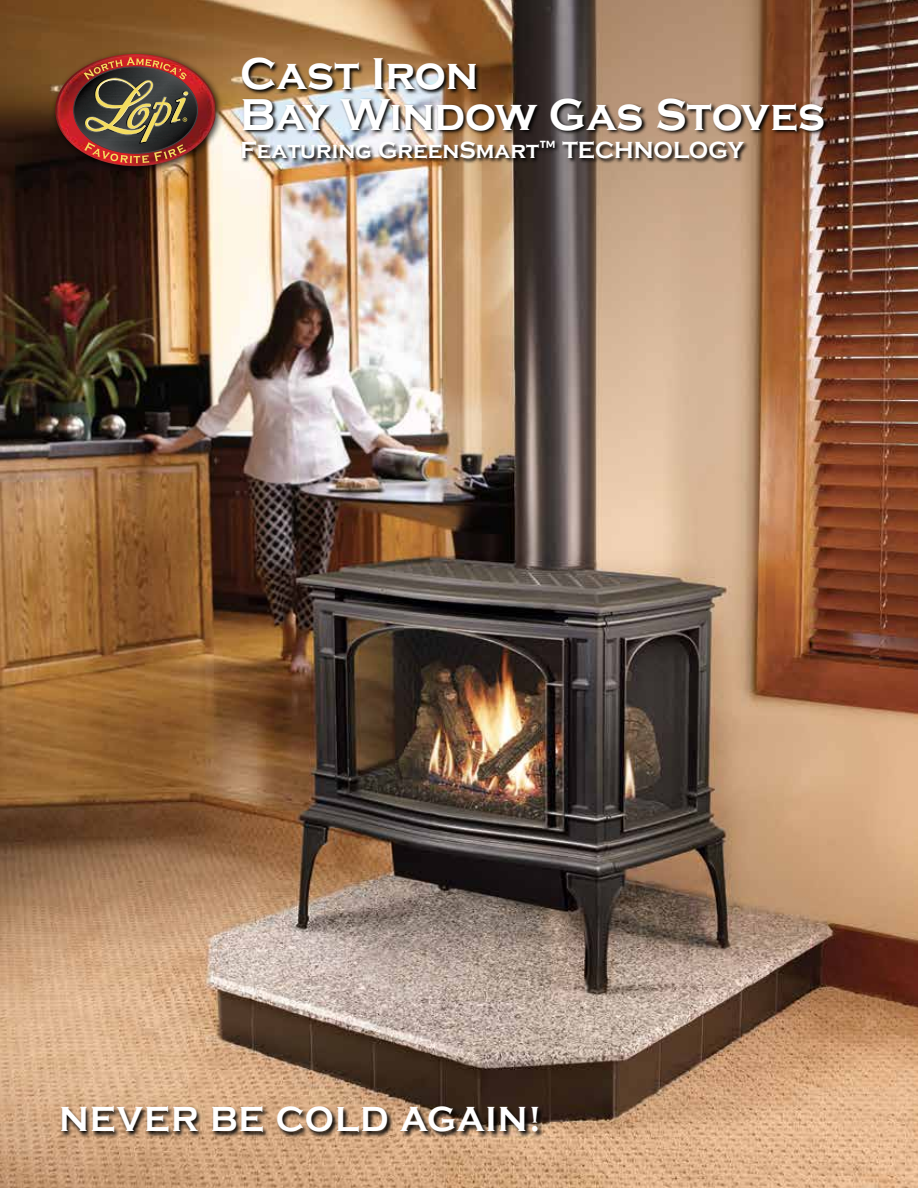
<style>
.page{position:relative;width:918px;height:1188px;background:#fff}
.page>*{position:absolute;margin:0;border:0;box-sizing:border-box;transform-origin:0 0}
.t1{font:700 45.9px/40.2px "Copperplate Gothic";color:#fff;scale:.95 1}
.t2{font:700 35.85px "Copperplate Gothic";letter-spacing:.03em;color:#fff;scale:.95 1}
.t3{font:700 24px "Copperplate Gothic";color:#fff;scale:.95 1}
.s1{font-family:"Lato";font-weight:600}
</style>
<div class="page">
<img style="left:0;top:0;width:918px;height:1188px">
<svg style="left:60px;top:1106px;width:484px;height:33px;background:#8a6d54"></svg>
<img style="left:241px;top:57px;width:589px;height:107px">
<div style="left:51px;top:50px;width:173px;height:125px;background:#000;opacity:.75"></div>
<img style="left:55px;top:54px;width:160px;height:112px">
<h1 class="t1" style="left:240px;top:55px;width:617px">Cast Iron<br>Bay Window Gas Stoves</h1>
<p class="t3" style="left:240px;top:137px;width:532px">Featuring GreenSmart<span class="s1">™</span> TECHNOLOGY</p>
<h2 class="t2" style="left:59px;top:1100px;width:509px">NEVER BE COLD AGAIN!</h2>
</div>
